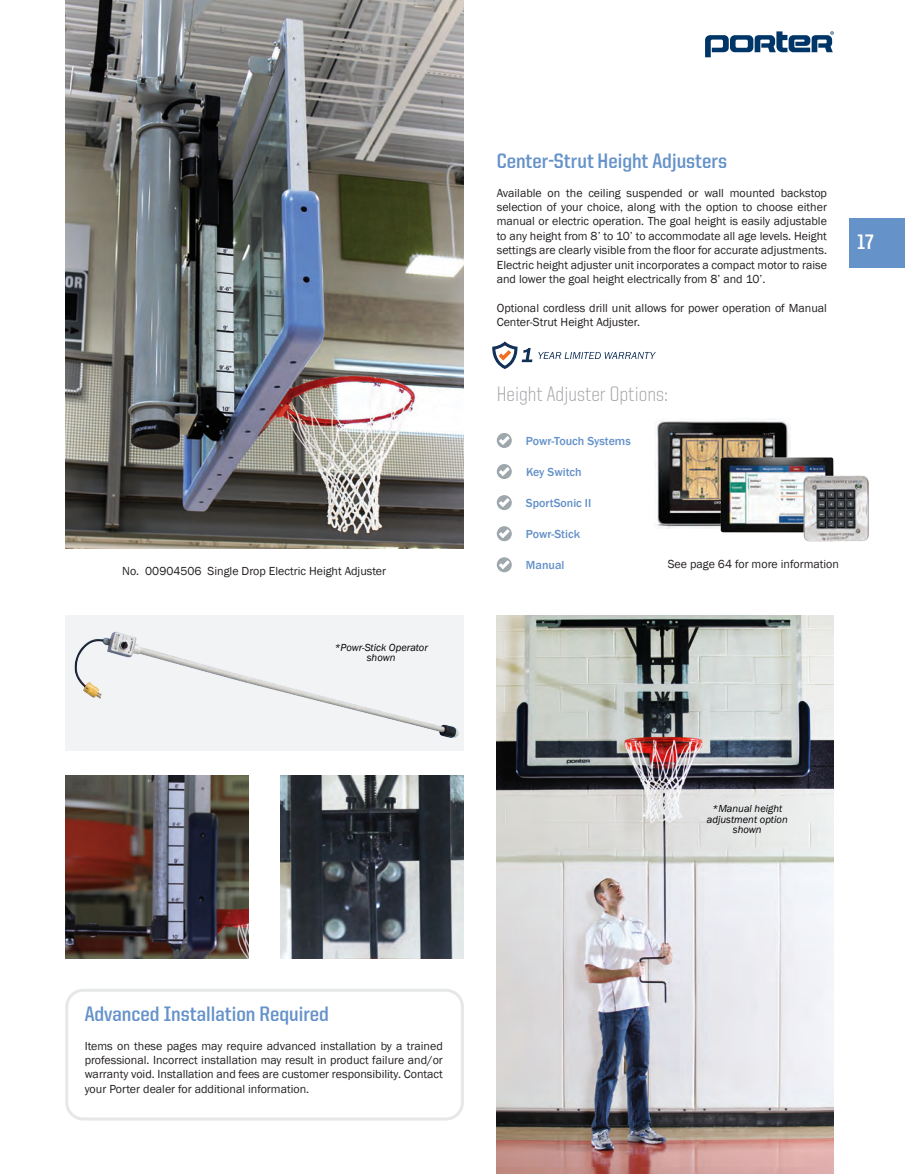
<style>
.page{position:relative;width:905px;height:1174px;background:#fff}
.page>*{position:absolute;margin:0;border:0;box-sizing:border-box;transform-origin:0 0}
.t1{font:700 21px "United Sans Semi Cond";color:#6592c9}
.t2{font:300 21px "United Sans Semi Cond";color:#a0a1a5}
.t3{font:700 21px "United Sans Semi Cond";color:#fff}
.t4{font:12px/14.4px "Franklin Gothic";color:#231f20;text-align:justify}
.t5{font:500 12px "Franklin Gothic";color:#6592c9}
.t6{font:italic 10.5px/10.5px "Franklin Gothic";color:#000;text-align:center}
</style>
<div class="page">
<img style="left:654px;top:421px;width:136px;height:107px">
<img style="left:496px;top:615px;width:337px;height:558px">
<img style="left:65px;top:0;width:398px;height:548px">
<img style="left:65px;top:775px;width:183px;height:183px">
<svg style="left:280px;top:775px;width:183px;height:183px"></svg>
<div style="left:65px;top:988px;width:398px;height:132px;border:3px solid #e6e7e9;border-radius:16px"></div>
<div style="left:65px;top:615px;width:398px;height:135px;background:#f2f3f4"></div>
<div style="left:496px;top:433px;width:15px;height:15px;border:2px solid #9ea8ac;border-radius:50%"></div>
<svg style="left:498px;top:436px;width:11px;height:9px"></svg>
<div style="left:496px;top:464px;width:15px;height:15px;border:2px solid #9ea8ac;border-radius:50%"></div>
<svg style="left:498px;top:467px;width:11px;height:9px"></svg>
<div style="left:496px;top:495px;width:15px;height:15px;border:2px solid #9ea8ac;border-radius:50%"></div>
<svg style="left:498px;top:498px;width:11px;height:9px"></svg>
<div style="left:496px;top:526px;width:15px;height:15px;border:2px solid #9ea8ac;border-radius:50%"></div>
<svg style="left:498px;top:529px;width:11px;height:9px"></svg>
<div style="left:496px;top:557px;width:15px;height:15px;border:2px solid #9ea8ac;border-radius:50%"></div>
<svg style="left:498px;top:560px;width:11px;height:9px"></svg>
<svg style="left:492px;top:341px;width:40px;height:28px"></svg>
<svg style="left:538px;top:352px;width:117px;height:7px"></svg>
<img style="left:713px;top:454px;width:121px;height:79px">
<img style="left:795px;top:469px;width:74px;height:73px">
<svg style="left:705px;top:31px;width:128px;height:26px"></svg>
<div style="left:848px;top:218px;width:56px;height:49px;background:#6592c9"></div>
<p class="t4" style="left:122px;top:564px;width:265px">No. 00904506 Single Drop Electric Height Adjuster</p>
<p class="t6" style="left:334px;top:642px;width:95px">*Powr-Stick Operator shown</p>
<h1 class="t1" style="left:496px;top:149px;width:232px">Center-Strut Height Adjusters</h1>
<p class="t4" style="left:496px;top:186px;width:331px">Available on the ceiling suspended or wall mounted backstop selection of your choice, along with the option to choose either manual or electric operation. The goal height is easily adjustable to any height from 8’ to 10’ to accommodate all age levels. Height settings are clearly visible from the floor for accurate adjustments.<br>Electric height adjuster unit incorporates a compact motor to raise and lower the goal height electrically from 8’ and 10’.</p>
<p class="t4" style="left:496px;top:301px;width:331px">Optional cordless drill unit allows for power operation of Manual<br>Center-Strut Height Adjuster.</p>
<h1 class="t3" style="left:857px;top:231px;width:18px">17</h1>
<h1 class="t2" style="left:496px;top:383px;width:173px">Height Adjuster Options:</h1>
<p class="t5" style="left:525px;top:433px;width:106px">Powr-Touch Systems</p>
<p class="t5" style="left:526px;top:464px;width:57px">Key Switch</p>
<p class="t5" style="left:525px;top:495px;width:67px">SportSonic II</p>
<p class="t5" style="left:525px;top:526px;width:56px">Powr-Stick</p>
<p class="t5" style="left:525px;top:557px;width:40px">Manual</p>
<p class="t4" style="left:667px;top:557px;width:173px">See page 64 for more information</p>
<p class="t6" style="left:706px;top:803px;width:82px">*Manual height adjustment option shown</p>
<h1 class="t1" style="left:85px;top:1002px;width:246px">Advanced Installation Required</h1>
<p class="t4" style="left:85px;top:1038px;width:359px">Items on these pages may require advanced installation by a trained professional. Incorrect installation may result in product failure and/or warranty void. Installation and fees are customer responsibility. Contact your Porter dealer for additional information.</p>
</div>
